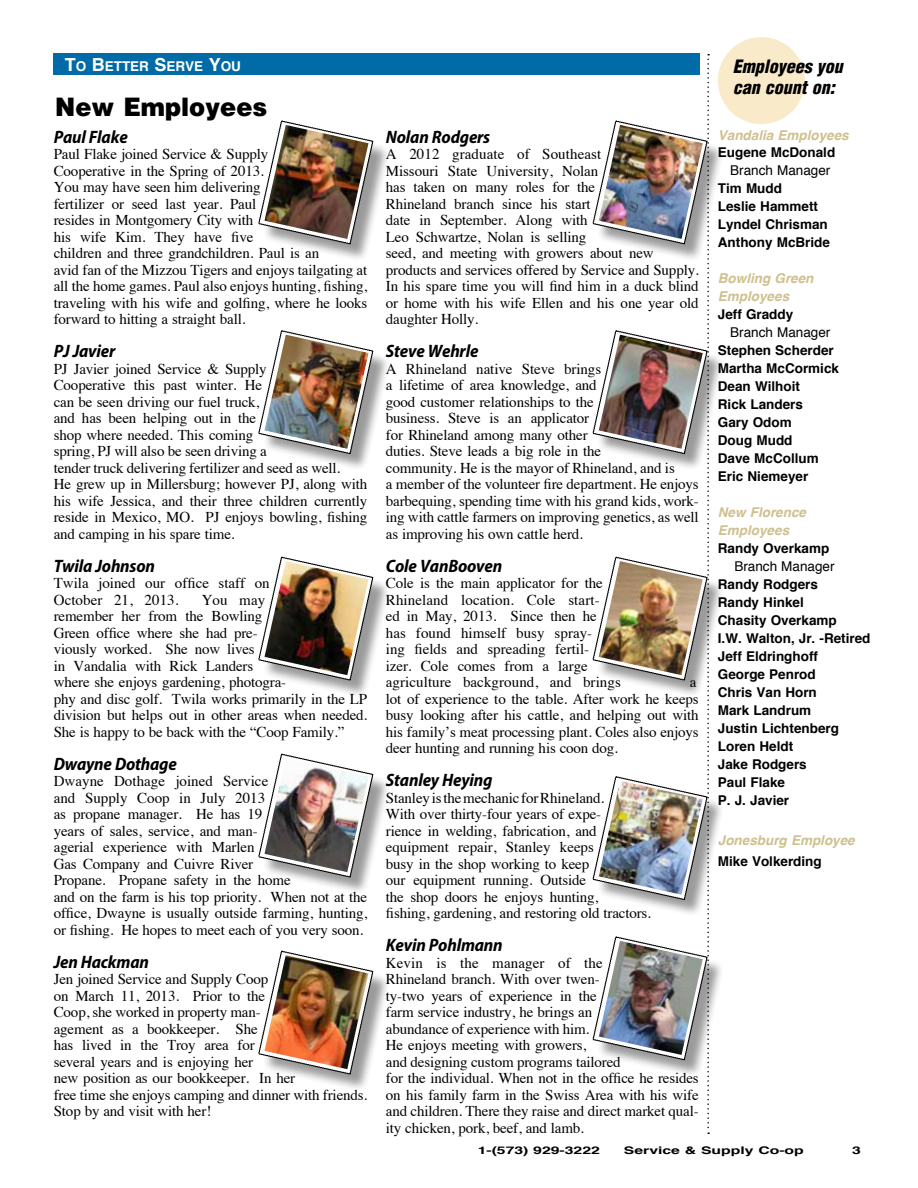
<style>
.page{position:relative;width:918px;height:1188px;background:#fff}
.page>*{position:absolute;margin:0;border:0;box-sizing:border-box;transform-origin:0 0}
.t1{font:900 25.5px "Helvetica";color:#000;scale:.95 1}
.t2{font:italic 700 semi-condensed 18px "Myriad Pro";letter-spacing:-.01em;color:#000}
.t3{font:italic 900 condensed 18px/21.6px "Helvetica";color:#000}
.t4{font:15px/16.5px "Times";letter-spacing:-.01em;color:#000}
.t5{font:700 13.5px/18px "Helvetica";color:#000}
.t6{font:italic 700 13.5px/18px "Helvetica";color:#cfc08e}
.t7{font:13.5px "Helvetica";color:#000}
.t8{font:700 13.5px "Helvetica";color:#fff}
.t9{font:700 10.5px "Helvetica";color:#000;scale:1.5 1}
.s1{font-size:18px}
</style>
<div class="page">
<div style="left:54px;top:54px;width:646px;height:21px;background:#006ba6"></div>
<div style="left:718px;top:37px;width:87px;height:87px;background:#f9ebc9;border-radius:50%"></div>
<div style="left:262px;top:124px;width:129px;height:138px;background:#000;opacity:.4"></div>
<svg style="left:259px;top:121px;width:114px;height:123px"></svg>
<img style="left:265px;top:125px;width:103px;height:114px">
<div style="left:596px;top:124px;width:129px;height:138px;background:#000;opacity:.4"></div>
<div style="left:596px;top:334px;width:129px;height:138px;background:#000;opacity:.4"></div>
<div style="left:596px;top:560px;width:129px;height:138px;background:#000;opacity:.4"></div>
<div style="left:596px;top:780px;width:129px;height:137px;background:#000;opacity:.4"></div>
<div style="left:596px;top:940px;width:129px;height:138px;background:#000;opacity:.4"></div>
<img style="left:593px;top:54px;width:116px;height:1080px">
<img style="left:599px;top:941px;width:104px;height:114px">
<div style="left:262px;top:334px;width:129px;height:138px;background:#000;opacity:.4"></div>
<svg style="left:259px;top:331px;width:114px;height:123px"></svg>
<img style="left:265px;top:335px;width:103px;height:114px">
<div style="left:262px;top:560px;width:129px;height:138px;background:#000;opacity:.4"></div>
<svg style="left:259px;top:557px;width:114px;height:123px"></svg>
<img style="left:265px;top:561px;width:103px;height:114px">
<div style="left:262px;top:757px;width:129px;height:138px;background:#000;opacity:.4"></div>
<svg style="left:259px;top:754px;width:114px;height:123px"></svg>
<img style="left:265px;top:758px;width:103px;height:114px">
<div style="left:262px;top:954px;width:129px;height:138px;background:#000;opacity:.4"></div>
<svg style="left:259px;top:951px;width:114px;height:123px"></svg>
<img style="left:265px;top:955px;width:103px;height:114px">
<p class="t8" style="left:65px;top:56px;width:178px"><span class="s1">T</span>O <span class="s1">B</span>ETTER <span class="s1">S</span>ERVE <span class="s1">Y</span>OU</p>
<h1 class="t1" style="left:55px;top:90px;width:225px">New Employees</h1>
<p class="t2" style="left:54px;top:125px;width:75px">Paul Flake</p>
<p class="t4" style="left:54px;top:145px;width:315px">Paul Flake joined Service &amp; Supply<br>Cooperative in the Spring of 2013.<br>You may have seen him delivering<br>fertilizer or seed last year. Paul<br>resides in Montgomery City with<br>his wife Kim. They have five<br>children and three grandchildren. Paul is an<br>avid fan of the Mizzou Tigers and enjoys tailgating at all the home games. Paul also enjoys hunting, fishing, traveling with his wife and golfing, where he looks forward to hitting a straight ball.</p>
<p class="t2" style="left:54px;top:340px;width:63px">PJ Javier</p>
<p class="t4" style="left:54px;top:359px;width:315px">PJ Javier joined Service &amp; Supply<br>Cooperative this past winter. He<br>can be seen driving our fuel truck,<br>and has been helping out in the<br>shop where needed. This coming<br>spring, PJ will also be seen driving a<br>tender truck delivering fertilizer and seed as well.<br>He grew up in Millersburg; however PJ, along with his wife Jessica, and their three children currently reside in Mexico, MO. PJ enjoys bowling, fishing and camping in his spare time.</p>
<p class="t2" style="left:54px;top:554px;width:103px">Twila Johnson</p>
<p class="t4" style="left:54px;top:574px;width:217px">Twila joined our office staff on<br>October 21, 2013.</p>
<p class="t4" style="left:54px;top:590px;width:315px;text-indent:148px">You may<br>remember her from the Bowling<br>Green office where she had pre-<br>viously worked. She now lives<br>in Vandalia with Rick Landers<br>where she enjoys gardening, photogra-<br>phy and disc golf. Twila works primarily in the LP division but helps out in other areas when needed.<br>She is happy to be back with the “Coop Family.”</p>
<p class="t2" style="left:54px;top:752px;width:125px">Dwayne Dothage</p>
<p class="t4" style="left:54px;top:772px;width:315px">Dwayne Dothage joined Service<br>and Supply Coop in July 2013<br>as propane manager. He has 19<br>years of sales, service, and man-<br>agerial experience with Marlen<br>Gas Company and Cuivre River<br>Propane. Propane safety in the home<br>and on the farm is his top priority. When not at the office, Dwayne is usually outside farming, hunting, or fishing. He hopes to meet each of you very soon.</p>
<p class="t2" style="left:54px;top:950px;width:97px">Jen Hackman</p>
<p class="t4" style="left:54px;top:970px;width:315px">Jen joined Service and Supply Coop<br>on March 11, 2013. Prior to the<br>Coop, she worked in property man-<br>agement as a bookkeeper. She<br>has lived in the Troy area for<br>several years and is enjoying her<br>new position as our bookkeeper. In her<br>free time she enjoys camping and dinner with friends.<br>Stop by and visit with her!</p>
<p class="t2" style="left:386px;top:125px;width:106px">Nolan Rodgers</p>
<p class="t4" style="left:386px;top:145px;width:314px">A 2012 graduate of Southeast<br>Missouri State University, Nolan<br>has taken on many roles for the<br>Rhineland branch since his start<br>date in September. Along with<br>Leo Schwartze, Nolan is selling<br>seed, and meeting with growers about new products and services offered by Service and Supply.<br>In his spare time you will find him in a duck blind or home with his wife Ellen and his one year old daughter Holly.</p>
<p class="t2" style="left:386px;top:340px;width:94px">Steve Wehrle</p>
<p class="t4" style="left:386px;top:359px;width:314px">A Rhineland native Steve brings<br>a lifetime of area knowledge, and<br>good customer relationships to the<br>business. Steve is an applicator<br>for Rhineland among many other<br>duties. Steve leads a big role in the<br>community. He is the mayor of Rhineland, and is<br>a member of the volunteer fire department. He enjoys barbequing, spending time with his grand kids, work&shy;ing with cattle farmers on improving genetics, as well as improving his own cattle herd.</p>
<p class="t2" style="left:386px;top:554px;width:118px">Cole VanBooven</p>
<p class="t4" style="left:386px;top:574px;width:236px">Cole is the main applicator for the<br>Rhineland location. Cole start-<br>ed in May, 2013. Since then he<br>has found himself busy spray-<br>ing fields and spreading fertil-<br>izer. Cole comes from a large agriculture background, and brings</p>
<p class="t4" style="left:386px;top:673px;width:314px;text-indent:304px">a lot of experience to the table. After work he keeps busy looking after his cattle, and helping out with his family’s meat processing plant. Coles also enjoys deer hunting and running his coon dog.</p>
<p class="t2" style="left:386px;top:769px;width:108px">Stanley Heying</p>
<p class="t4" style="left:386px;top:788px;width:267px">Stanley is the mechanic for Rhineland.<br>With over thirty-four years of expe-<br>rience in welding, fabrication, and equipment repair, Stanley keeps<br>busy in the shop working to keep<br>our equipment running. Outside<br>the shop doors he enjoys hunting,<br>fishing, gardening, and restoring old tractors.</p>
<p class="t2" style="left:386px;top:934px;width:118px">Kevin Pohlmann</p>
<p class="t4" style="left:386px;top:953px;width:314px">Kevin is the manager of the<br>Rhineland branch. With over twen-<br>ty-two years of experience in the<br>farm service industry, he brings an<br>abundance of experience with him.<br>He enjoys meeting with growers,<br>and designing custom programs tailored<br>for the individual. When not in the office he resides on his family farm in the Swiss Area with his wife and children. There they raise and direct market qual&shy;ity chicken, pork, beef, and lamb.</p>
<p class="t3" style="left:733px;top:55px;width:111px">Employees you can count on:</p>
<p class="t6" style="left:718px;top:126px;width:132px">Vandalia Employees</p>
<p class="t5" style="left:718px;top:144px;width:119px">Eugene McDonald</p>
<p class="t7" style="left:730px;top:160px;width:102px">Branch Manager</p>
<p class="t5" style="left:718px;top:180px;width:114px">Tim Mudd<br>Leslie Hammett<br>Lyndel Chrisman<br>Anthony McBride</p>
<p class="t6" style="left:718px;top:270px;width:97px">Bowling Green<br>Employees</p>
<p class="t5" style="left:718px;top:306px;width:77px">Jeff Graddy</p>
<p class="t7" style="left:730px;top:322px;width:102px">Branch Manager</p>
<p class="t5" style="left:718px;top:342px;width:123px">Stephen Scherder<br>Martha McCormick<br>Dean Wilhoit<br>Rick Landers<br>Gary Odom<br>Doug Mudd<br>Dave McCollum<br>Eric Niemeyer</p>
<p class="t6" style="left:718px;top:504px;width:90px">New Florence<br>Employees</p>
<p class="t5" style="left:718px;top:540px;width:113px">Randy Overkamp</p>
<p class="t7" style="left:734px;top:556px;width:102px">Branch Manager</p>
<p class="t5" style="left:718px;top:576px;width:154px">Randy Rodgers<br>Randy Hinkel<br>Chasity Overkamp<br>I.W. Walton, Jr. -Retired<br>Jeff Eldringhoff<br>George Penrod<br>Chris Van Horn<br>Mark Landrum<br>Justin Lichtenberg<br>Loren Heldt<br>Jake Rodgers<br>Paul Flake<br>P. J. Javier</p>
<p class="t6" style="left:718px;top:831px;width:138px">Jonesburg Employee</p>
<p class="t5" style="left:718px;top:852px;width:105px">Mike Volkerding</p>
<p class="t9" style="left:478px;top:1142px;width:83px">1-(573) 929-3222</p>
<p class="t9" style="left:624px;top:1142px;width:121px">Service &amp; Supply Co-op</p>
<p class="t9" style="left:852px;top:1142px;width:7px">3</p>
</div>
